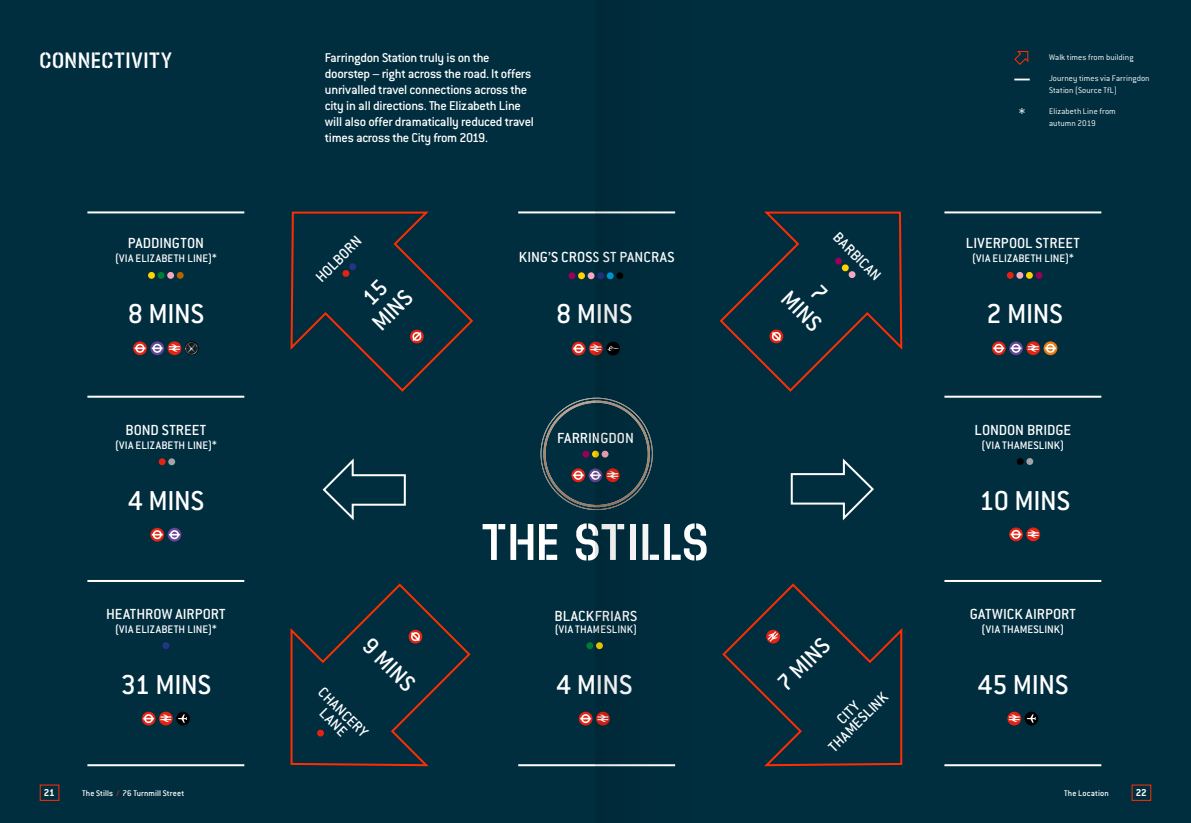
<style>
.page{position:relative;width:1191px;height:823px;background:#fff}
.page>*{position:absolute;margin:0;border:0;box-sizing:border-box;transform-origin:0 0}
.t1{font:51px "Dezen Stencil 02 Condensed 7";letter-spacing:.045em;color:#fff}
.t2{font:500 30px "Conduit ITC";letter-spacing:-.015em;color:#fff}
.t3{font:500 25px/25px "Conduit ITC";color:#fff;text-align:center}
.t4{font:22px "Dezen Stencil 02 Condensed 7";letter-spacing:.07em;color:#fff}
.t5{font:300 17px "Conduit ITC";color:#fff}
.t6{font:500 16px/14px "Conduit ITC";color:#fff;text-align:center}
.t7{font:500 14px/16px "Conduit ITC";letter-spacing:-.025em;color:#fff}
.t8{font:500 12px "Conduit ITC";letter-spacing:.01em;color:#fff}
.t9{font:700 11px "Conduit ITC";color:#fff}
.t10{font:300 9px/12px "Conduit ITC";letter-spacing:.01em;color:#fff}
.t11{font:500 9px "Conduit ITC";letter-spacing:.01em;color:#fff}
.s1{color:#ff2d00}
</style>
<div class="page">
<div style="left:0;top:0;width:1191px;height:822px;background:#002e3f"></div>
<svg style="left:722px;top:583px;width:181px;height:183px"></svg>
<div style="left:1006px;top:272px;width:7px;height:7px;background:#e42313;border-radius:50%"></div>
<div style="left:1016px;top:272px;width:7px;height:7px;background:#f4a9be;border-radius:50%"></div>
<div style="left:1026px;top:272px;width:6px;height:7px;background:#ffd300;border-radius:50%"></div>
<div style="left:1035px;top:272px;width:7px;height:7px;background:#9b0058;border-radius:50%"></div>
<svg style="left:992px;top:341px;width:13px;height:14px"></svg>
<svg style="left:993px;top:343px;width:11px;height:9px"></svg>
<svg style="left:1009px;top:341px;width:14px;height:14px"></svg>
<svg style="left:1010px;top:343px;width:11px;height:9px"></svg>
<svg style="left:1026px;top:341px;width:14px;height:14px"></svg>
<svg style="left:1027px;top:344px;width:11px;height:7px"></svg>
<svg style="left:1043px;top:341px;width:14px;height:14px"></svg>
<svg style="left:1045px;top:343px;width:11px;height:9px"></svg>
<svg style="left:290px;top:583px;width:181px;height:183px"></svg>
<svg style="left:290px;top:211px;width:183px;height:181px"></svg>
<svg style="left:790px;top:458px;width:84px;height:63px"></svg>
<div style="left:1016px;top:458px;width:7px;height:6px;background:#000;border-radius:50%"></div>
<div style="left:1026px;top:458px;width:7px;height:6px;background:#a1a5a7;border-radius:50%"></div>
<svg style="left:1009px;top:527px;width:14px;height:14px"></svg>
<svg style="left:1010px;top:529px;width:11px;height:9px"></svg>
<svg style="left:1026px;top:527px;width:14px;height:14px"></svg>
<svg style="left:1027px;top:530px;width:11px;height:7px"></svg>
<svg style="left:150px;top:527px;width:14px;height:14px"></svg>
<svg style="left:152px;top:530px;width:11px;height:9px"></svg>
<svg style="left:168px;top:527px;width:13px;height:14px"></svg>
<svg style="left:169px;top:530px;width:11px;height:9px"></svg>
<div style="left:159px;top:458px;width:7px;height:7px;background:#e42313;border-radius:50%"></div>
<div style="left:168px;top:458px;width:7px;height:7px;background:#a1a5a7;border-radius:50%"></div>
<div style="left:148px;top:272px;width:7px;height:7px;background:#ffd300;border-radius:50%"></div>
<div style="left:158px;top:272px;width:6px;height:7px;background:#007d32;border-radius:50%"></div>
<div style="left:167px;top:272px;width:7px;height:7px;background:#f4a9be;border-radius:50%"></div>
<div style="left:177px;top:272px;width:7px;height:7px;background:#b36300;border-radius:50%"></div>
<div style="left:586px;top:642px;width:7px;height:6px;background:#007d32;border-radius:50%"></div>
<svg style="left:579px;top:711px;width:13px;height:14px"></svg>
<svg style="left:580px;top:713px;width:11px;height:9px"></svg>
<svg style="left:572px;top:341px;width:13px;height:14px"></svg>
<svg style="left:573px;top:344px;width:11px;height:9px"></svg>
<svg style="left:589px;top:341px;width:14px;height:14px"></svg>
<svg style="left:590px;top:344px;width:5px;height:8px"></svg>
<div style="left:568px;top:272px;width:7px;height:7px;background:#9b0058;border-radius:50%"></div>
<div style="left:578px;top:272px;width:7px;height:7px;background:#ffd300;border-radius:50%"></div>
<div style="left:587px;top:272px;width:7px;height:7px;background:#f4a9be;border-radius:50%"></div>
<hr style="left:944px;top:395px;width:157px;height:2px;background:#fff">
<hr style="left:944px;top:211px;width:157px;height:2px;background:#fff">
<hr style="left:944px;top:763px;width:157px;height:2px;background:#fff">
<hr style="left:944px;top:579px;width:157px;height:2px;background:#fff">
<hr style="left:87px;top:395px;width:157px;height:2px;background:#fff">
<hr style="left:87px;top:211px;width:157px;height:2px;background:#fff">
<hr style="left:87px;top:763px;width:157px;height:2px;background:#fff">
<hr style="left:87px;top:579px;width:157px;height:2px;background:#fff">
<hr style="left:518px;top:211px;width:157px;height:2px;background:#fff">
<hr style="left:518px;top:763px;width:157px;height:2px;background:#fff">
<svg style="left:322px;top:458px;width:84px;height:62px"></svg>
<svg style="left:1014px;top:79px;width:15px;height:1px"></svg>
<svg style="left:1014px;top:51px;width:14px;height:14px"></svg>
<svg style="left:1007px;top:711px;width:14px;height:14px"></svg>
<svg style="left:1009px;top:714px;width:10px;height:7px"></svg>
<svg style="left:1024px;top:711px;width:14px;height:14px"></svg>
<svg style="left:1026px;top:713px;width:10px;height:9px"></svg>
<svg style="left:142px;top:711px;width:13px;height:14px"></svg>
<svg style="left:143px;top:713px;width:11px;height:9px"></svg>
<svg style="left:159px;top:711px;width:14px;height:14px"></svg>
<svg style="left:160px;top:714px;width:11px;height:7px"></svg>
<svg style="left:176px;top:711px;width:14px;height:14px"></svg>
<svg style="left:178px;top:713px;width:9px;height:9px"></svg>
<svg style="left:133px;top:341px;width:14px;height:14px"></svg>
<svg style="left:135px;top:343px;width:10px;height:9px"></svg>
<svg style="left:150px;top:341px;width:14px;height:14px"></svg>
<svg style="left:152px;top:343px;width:11px;height:9px"></svg>
<svg style="left:168px;top:341px;width:13px;height:14px"></svg>
<svg style="left:169px;top:344px;width:11px;height:7px"></svg>
<img style="left:185px;top:341px;width:14px;height:14px;border-radius:7px">
<img style="left:540px;top:397px;width:55px;height:112px">
<svg style="left:162px;top:641px;width:7px;height:7px"></svg>
<div style="left:595px;top:0;width:100px;height:822px;background:#002c3c"></div>
<svg style="left:719px;top:211px;width:184px;height:181px"></svg>
<h3 class="t4" style="left:40px;top:48px;width:133px">CONNECTIVITY</h3>
<p class="t6" style="left:128px;top:236px;width:78px">PADDINGTON</p>
<p class="t8" style="left:115px;top:252px;width:103px">(VIA ELIZABETH LINE)*</p>
<h2 class="t2" style="left:128px;top:297px;width:78px">8 MINS</h2>
<p class="t6" style="left:125px;top:422px;width:82px">BOND STREET</p>
<p class="t8" style="left:115px;top:438px;width:103px">(VIA ELIZABETH LINE)*</p>
<h2 class="t2" style="left:128px;top:483px;width:78px">4 MINS</h2>
<p class="t6" style="left:106px;top:606px;width:121px">HEATHROW AIRPORT</p>
<p class="t8" style="left:115px;top:622px;width:103px">(VIA ELIZABETH LINE)*</p>
<h2 class="t2" style="left:121px;top:667px;width:92px">31 MINS</h2>
<p class="t7" style="left:325px;top:49px;width:210px">Farringdon Station truly is on the doorstep – right across the road. It offers unrivalled travel connections across the city in all directions. The Elizabeth Line will also offer dramatically reduced travel times across the City from 2019.</p>
<p class="t6" style="left:313px;top:274px;width:59px;rotate:-45deg">HOLBORN</p>
<h3 class="t3" style="left:349px;top:300px;width:48px;rotate:-45deg">15<br>MINS</h3>
<h3 class="t3" style="left:375px;top:632px;width:65px;rotate:45deg">9 MINS</h3>
<p class="t6" style="left:326px;top:684px;width:65px;rotate:45deg">CHANCERY<br>LANE</p>
<p class="t6" style="left:519px;top:250px;width:157px">KING’S CROSS ST PANCRAS</p>
<h2 class="t2" style="left:556px;top:297px;width:78px">8 MINS</h2>
<p class="t6" style="left:557px;top:430px;width:78px">FARRINGDON</p>
<h1 class="t1" style="left:483px;top:513px;width:226px">THE STILLS</h1>
<p class="t6" style="left:554px;top:608px;width:84px">BLACKFRIARS</p>
<p class="t8" style="left:554px;top:622px;width:84px">(VIA THAMESLINK)</p>
<h2 class="t2" style="left:556px;top:667px;width:78px">4 MINS</h2>
<h3 class="t3" style="left:794px;top:285px;width:48px;rotate:45deg">MINS</h3>
<p class="t6" style="left:840px;top:230px;width:62px;rotate:45deg">BARBICAN</p>
<h3 class="t3" style="left:772px;top:677px;width:65px;rotate:-45deg">7 MINS</h3>
<p class="t6" style="left:816px;top:734px;width:78px;rotate:-45deg">CITY<br>THAMESLINK</p>
<p class="t5" style="left:1018px;top:106px;width:8px">*</p>
<p class="t10" style="left:1049px;top:51px;width:86px">Walk times from building</p>
<p class="t10" style="left:1049px;top:72px;width:102px">Journey times via Farringdon<br>Station (Source TfL)</p>
<p class="t10" style="left:1049px;top:105px;width:68px">Elizabeth Line from autumn 2019</p>
<p class="t6" style="left:966px;top:236px;width:115px">LIVERPOOL STREET</p>
<p class="t8" style="left:972px;top:252px;width:103px">(VIA ELIZABETH LINE)*</p>
<h2 class="t2" style="left:986px;top:297px;width:78px">2 MINS</h2>
<p class="t6" style="left:974px;top:422px;width:98px">LONDON BRIDGE</p>
<p class="t8" style="left:981px;top:438px;width:84px">(VIA THAMESLINK)</p>
<h2 class="t2" style="left:979px;top:483px;width:92px">10 MINS</h2>
<p class="t6" style="left:969px;top:606px;width:108px">GATWICK AIRPORT</p>
<p class="t8" style="left:981px;top:622px;width:84px">(VIA THAMESLINK)</p>
<h2 class="t2" style="left:977px;top:667px;width:92px">45 MINS</h2>
<p class="t9" style="left:44px;top:785px;width:12px">21</p>
<p class="t11" style="left:82px;top:787px;width:104px">The Stills <span class="s1">/</span> 76 Turnmill Street</p>
<p class="t11" style="left:1064px;top:787px;width:46px">The Location</p>
<p class="t9" style="left:1135px;top:785px;width:13px">22</p>
</div>
